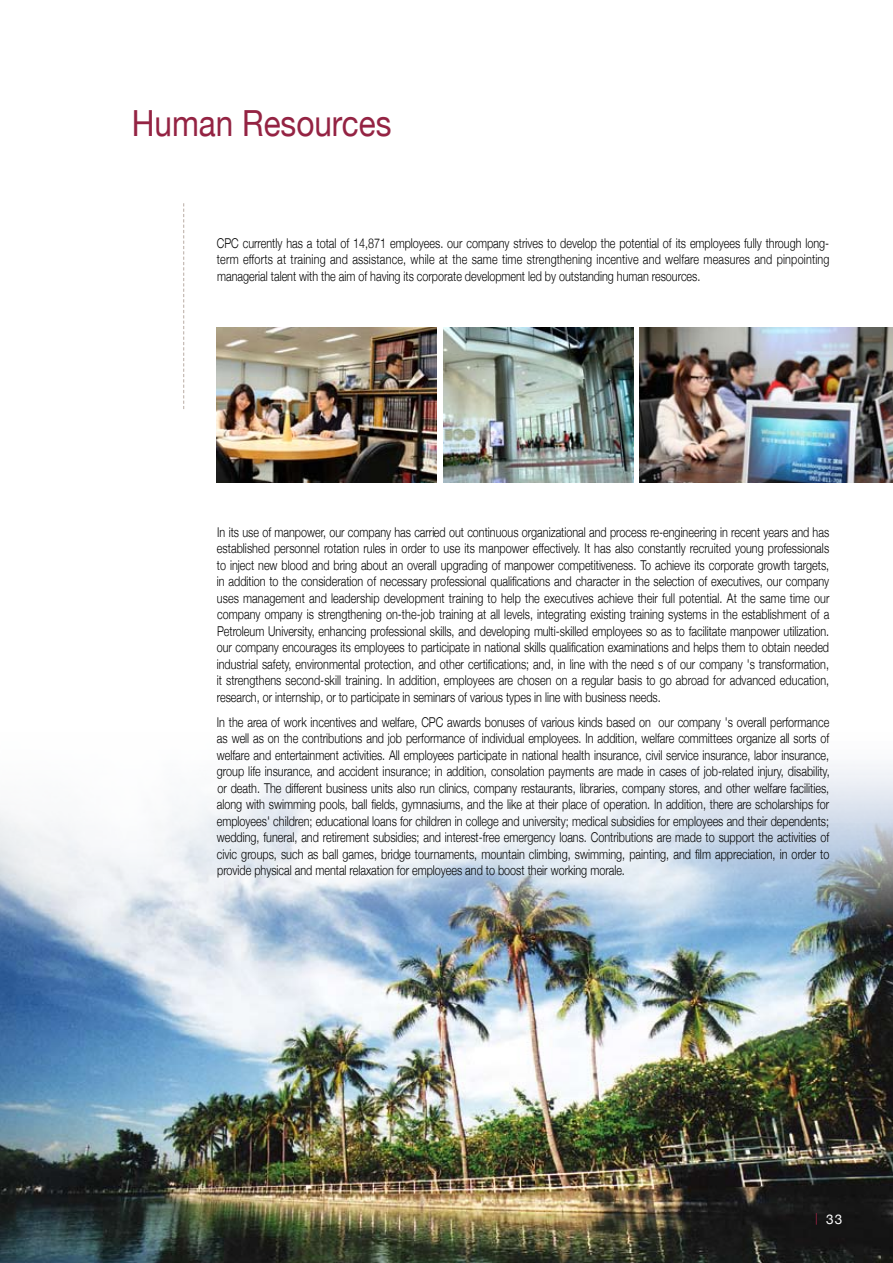
<style>
.page{position:relative;width:893px;height:1263px;background:#fff}
.page>*{position:absolute;margin:0;border:0;box-sizing:border-box;transform-origin:0 0}
.t1{font:36px "Helvetica Neue";color:#942343;scale:.88 1}
.t2{font:300 13.5px/16.5px "Helvetica Neue";color:#000;text-align:justify;scale:.8 1}
.t3{font:13.5px "Helvetica Neue";color:#fff}
.s1{font-family:"AR Hei B5";font-weight:500;color:#942343}
</style>
<div class="page">
<img style="left:0;top:764px;width:893px;height:499px">
<img style="left:216px;top:327px;width:221px;height:155px">
<img style="left:639px;top:327px;width:254px;height:155px">
<img style="left:443px;top:327px;width:190px;height:155px">
<svg style="left:183px;top:203px;width:1px;height:206px"></svg>
<h1 class="t1" style="left:132px;top:102px;width:297px">Human Resources</h1>
<p class="t2" style="left:217px;top:235px;width:767px">CPC currently has a total of 14,871 employees. our company strives to develop the potential of its employees fully through long&shy;term efforts at training and assistance, while at the same time strengthening incentive and welfare measures and pinpointing managerial talent with the aim of having its corporate development led by outstanding human resources.</p>
<p class="t2" style="left:217px;top:524px;width:767px">In its use of manpower, our company has carried out continuous organizational and process re-engineering in recent years and has established personnel rotation rules in order to use its manpower effectively. It has also constantly recruited young professionals to inject new blood and bring about an overall upgrading of manpower competitiveness. To achieve its corporate growth targets, in addition to the consideration of necessary professional qualifications and character in the selection of executives, our company uses management and leadership development training to help the executives achieve their full potential. At the same time our company ompany is strengthening on-the-job training at all levels, integrating existing training systems in the establishment of a Petroleum University, enhancing professional skills, and developing multi-skilled employees so as to facilitate manpower utilization. our company encourages its employees to participate in national skills qualification examinations and helps them to obtain needed industrial safety, environmental protection, and other certifications; and, in line with the need s of our company 's transformation, it strengthens second-skill training. In addition, employees are chosen on a regular basis to go abroad for advanced education, research, or internship, or to participate in seminars of various types in line with business needs.</p>
<p class="t2" style="left:217px;top:714px;width:768px">In the area of work incentives and welfare, CPC awards bonuses of various kinds based on our company 's overall performance as well as on the contributions and job performance of individual employees. In addition, welfare committees organize all sorts of welfare and entertainment activities. All employees participate in national health insurance, civil service insurance, labor insurance, group life insurance, and accident insurance; in addition, consolation payments are made in cases of job-related injury, disability, or death. The different business units also run clinics, company restaurants, libraries, company stores, and other welfare facilities, along with swimming pools, ball fields, gymnasiums, and the like at their place of operation. In addition, there are scholarships for employees' children; educational loans for children in college and university; medical subsidies for employees and their dependents; wedding, funeral, and retirement subsidies; and interest-free emergency loans. Contributions are made to support the activities of civic groups, such as ball games, bridge tournaments, mountain climbing, swimming, painting, and film appreciation, in order to provide physical and mental relaxation for employees and to boost their working morale.</p>
<p class="t3" style="left:810px;top:1211px;width:34px"><span class="s1">｜</span>33</p>
</div>
